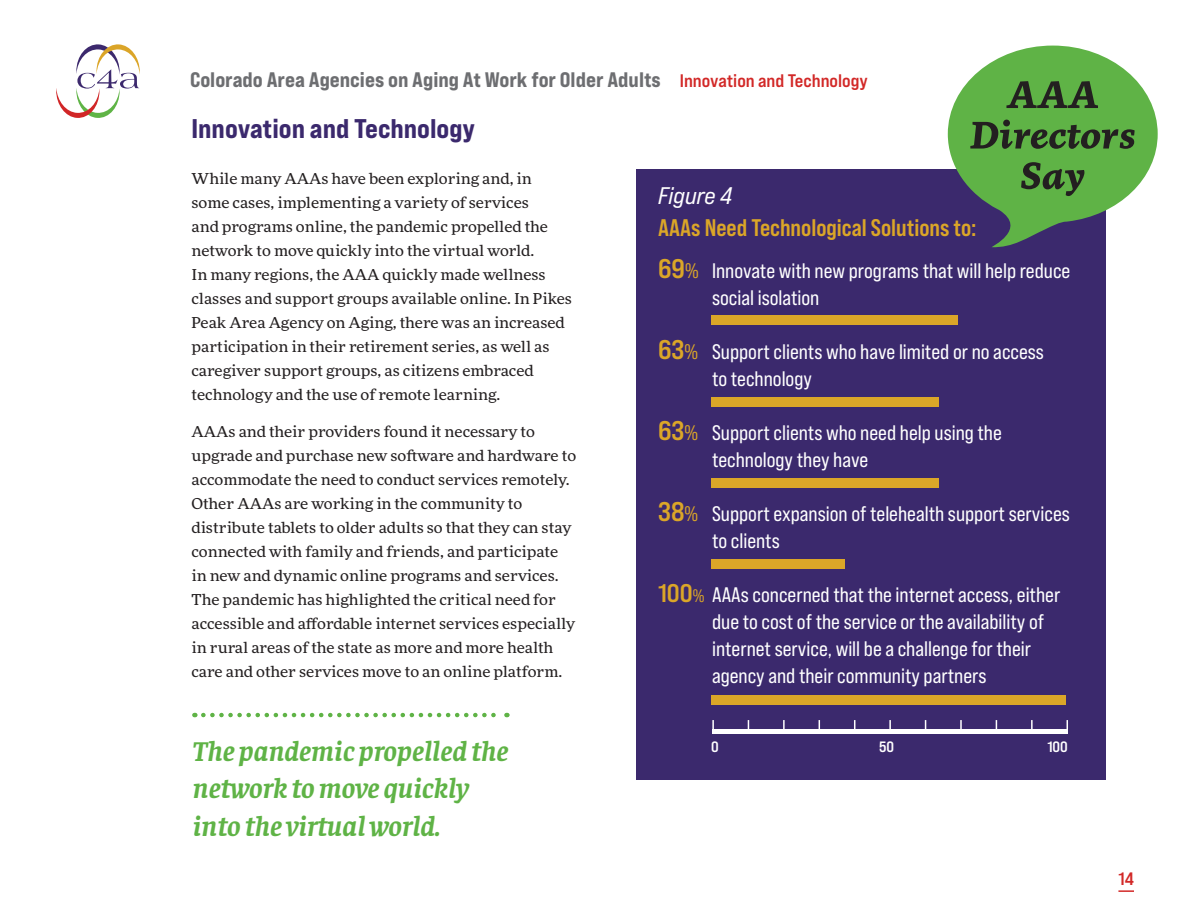
<style>
.page{position:relative;width:1188px;height:918px;background:#fff}
.page>*{position:absolute;margin:0;border:0;box-sizing:border-box;transform-origin:0 0}
.t1{font:italic 700 28.5px/37.5px "Faustina";color:#5fb346}
.t2{font:27px "Bebas Neue Pro Exp Eb";color:#3b296d}
.t3{font:24px "Bebas Neue Pro Sm E Bd";color:#dba628}
.t4{font:24px "Bebas Neue Pro Exp It";color:#fff}
.t5{font:21px/27px "Bebas Neue Pro Sm E Rg";color:#fff}
.t6{font:21px "Bebas Neue Pro Exp Eb";color:#6d6e71}
.t7{font:18px "Bebas Neue Pro Exp Bd";color:#d22827}
.t8{font:expanded 15px/24px "More Pro";color:#231f20}
.t9{font:15px "Bebas Neue Pro Exp Bd";color:#fff}
.s1{font-family:"Bebas Neue Pro Exp Bd";font-size:18.15px;color:#d22827}
.s2{font-family:"Bebas Neue Pro Exp Bd";font-size:27px;color:#dba628}
.s3{color:#dba628}
.s4{font-family:"Bebas Neue Pro Exp Bd";font-size:25.5px;color:#dba628}
.s5{font-size:18px;color:#dba628}
</style>
<div class="page">
<svg style="left:1118px;top:890px;width:16px;height:2px"></svg>
<svg style="left:56px;top:44px;width:84px;height:74px"></svg>
<div style="left:636px;top:170px;width:470px;height:610px;background:#3b296d"></div>
<svg style="left:712px;top:720px;width:2px;height:10px"></svg>
<svg style="left:783px;top:720px;width:2px;height:10px"></svg>
<svg style="left:889px;top:720px;width:2px;height:10px"></svg>
<svg style="left:960px;top:720px;width:2px;height:10px"></svg>
<svg style="left:1031px;top:720px;width:2px;height:10px"></svg>
<hr style="left:712px;top:730px;width:356px;height:4px;background:#fff">
<div style="left:711px;top:397px;width:228px;height:10px;background:#dba628"></div>
<div style="left:711px;top:478px;width:228px;height:10px;background:#dba628"></div>
<div style="left:711px;top:559px;width:134px;height:9px;background:#dba628"></div>
<div style="left:711px;top:696px;width:355px;height:9px;background:#dba628"></div>
<div style="left:711px;top:315px;width:247px;height:10px;background:#dba628"></div>
<svg style="left:948px;top:46px;width:210px;height:202px"></svg>
<svg style="left:203px;top:713px;width:304px;height:4px"></svg>
<h3 class="t6" style="left:190px;top:67px;width:679px">Colorado Area Agencies on Aging At Work for Older Adults <span class="s1">Innovation and Technology</span></h3>
<h2 class="t2" style="left:192px;top:112px;width:285px">Innovation and Technology</h2>
<p class="t8" style="left:192px;top:166px;width:382px">While many AAAs have been exploring and, in some cases, implementing a variety of services<br>and programs online, the pandemic propelled the network to move quickly into the virtual world.<br>In many regions, the AAA quickly made wellness classes and support groups available online. In Pikes Peak Area Agency on Aging, there was an increased participation in their retirement series, as well as caregiver support groups, as citizens embraced technology and the use of remote learning.</p>
<p class="t8" style="left:192px;top:419px;width:386px">AAAs and their providers found it necessary to upgrade and purchase new software and hardware to accommodate the need to conduct services remotely.<br>Other AAAs are working in the community to distribute tablets to older adults so that they can stay connected with family and friends, and participate in new and dynamic online programs and services.<br>The pandemic has highlighted the critical need for accessible and affordable internet services especially in rural areas of the state as more and more health care and other services move to an online platform.</p>
<h1 class="t1" style="left:193px;top:730px;width:317px">The pandemic propelled the network to move quickly into the virtual world.</h1>
<h3 class="t4" style="left:658px;top:181px;width:76px">Figure 4</h3>
<h3 class="t3" style="left:658px;top:213px;width:320px">AAAs Need Technological Solutions to:</h3>
<h3 class="t5" style="left:712px;top:257px;width:360px;text-indent:-54px"><span class="s2">69</span><span class="s3">%</span> Innovate with new programs that will help reduce social isolation</h3>
<h3 class="t5" style="left:712px;top:338px;width:333px;text-indent:-54px"><span class="s2">63</span><span class="s3">%</span> Support clients who have limited or no access to technology</h3>
<h3 class="t5" style="left:712px;top:419px;width:291px;text-indent:-54px"><span class="s2">63</span><span class="s3">%</span> Support clients who need help using the technology they have</h3>
<h3 class="t5" style="left:712px;top:500px;width:359px;text-indent:-54px"><span class="s2">38</span><span class="s3">%</span> Support expansion of telehealth support services to clients</h3>
<h3 class="t5" style="left:712px;top:581px;width:350px;text-indent:-54px"><span class="s4">100</span><span class="s5">%</span> AAAs concerned that the internet access, either due to cost of the service or the availability of internet service, will be a challenge for their agency and their community partners</h3>
<p class="t9" style="left:711px;top:738px;width:9px">0</p>
<p class="t9" style="left:879px;top:738px;width:16px">50</p>
<p class="t9" style="left:1047px;top:738px;width:22px">100</p>
<p class="t7" style="left:1118px;top:868px;width:17px">14</p>
</div>
